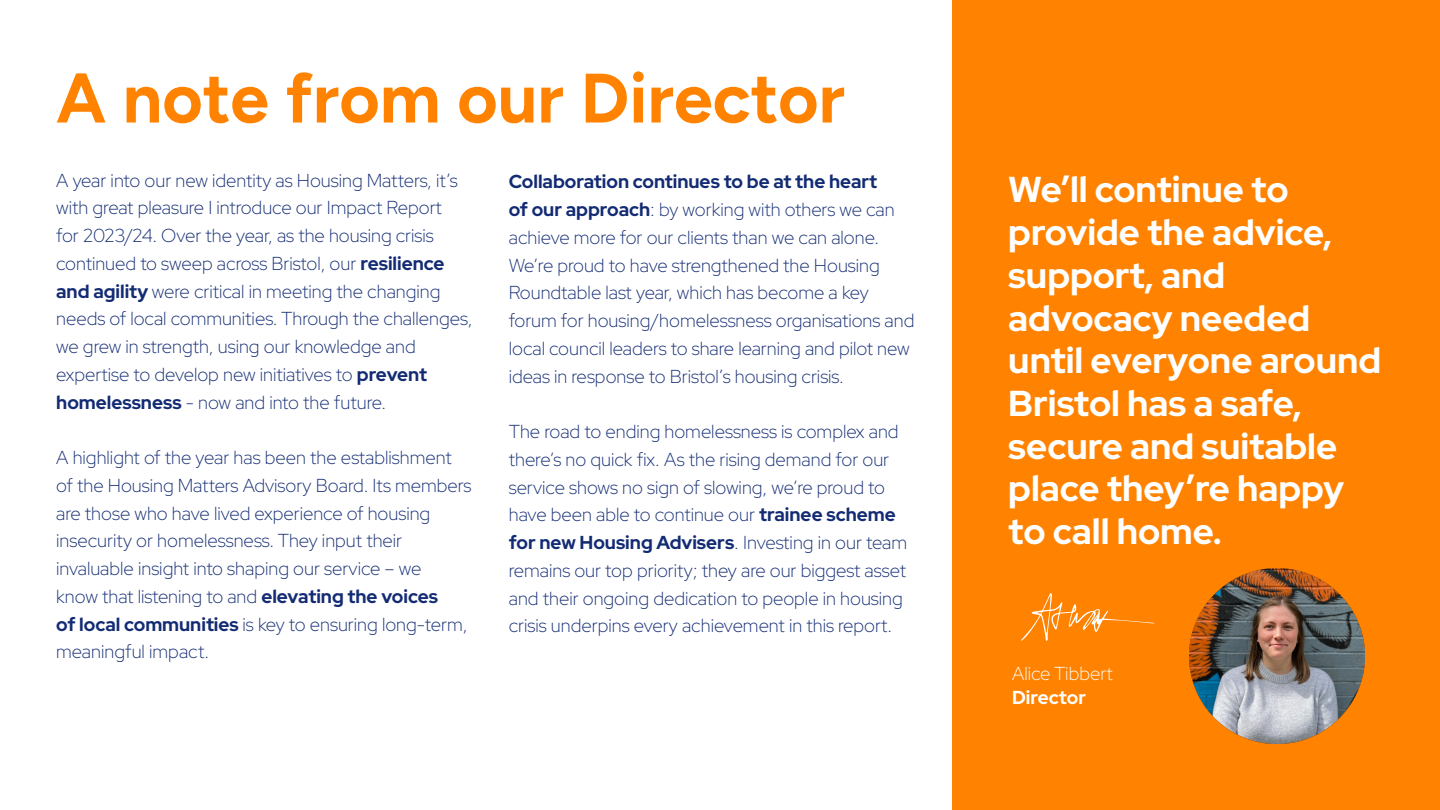
<style>
.page{position:relative;width:1440px;height:810px;background:#fff}
.page>*{position:absolute;margin:0;border:0;box-sizing:border-box;transform-origin:0 0}
.t1{font:300 69.75px "Figtree";color:#ff8200}
.t2{font:300 36px/42.8px "Red Hat Display";color:#fff}
.t3{font:300 18.75px/27.8px "Red Hat Display";color:#132b73}
.t4{font:300 18.75px/24px "Red Hat Display";color:#fff}
</style>
<div class="page">
<div style="left:953px;top:0;width:487px;height:810px;background:#ff8200"></div>
<svg style="left:1021px;top:593px;width:133px;height:48px"></svg>
<img style="left:1189px;top:568px;width:176px;height:176px">
<h1 class="t1" style="left:56px;top:59px;width:790px">A note from our Director</h1>
<p class="t3" style="left:56px;top:166px;width:418px">A year into our new identity as Housing Matters, it’s with great pleasure I introduce our Impact Report<br>for 2023/24. Over the year, as the housing crisis continued to sweep across Bristol, our resilience and agility were critical in meeting the changing needs of local communities. Through the challenges, we grew in strength, using our knowledge and expertise to develop new initiatives to prevent homelessness - now and into the future.</p>
<p class="t3" style="left:56px;top:443px;width:417px">A highlight of the year has been the establishment of the Housing Matters Advisory Board. Its members are those who have lived experience of housing insecurity or homelessness. They input their invaluable insight into shaping our service – we<br>know that listening to and elevating the voices<br>of local communities is key to ensuring long-term, meaningful impact.</p>
<p class="t3" style="left:509px;top:168px;width:407px">Collaboration continues to be at the heart<br>of our approach: by working with others we can achieve more for our clients than we can alone.<br>We’re proud to have strengthened the Housing Roundtable last year, which has become a key forum for housing/homelessness organisations and local council leaders to share learning and pilot new ideas in response to Bristol’s housing crisis.</p>
<p class="t3" style="left:509px;top:417px;width:400px">The road to ending homelessness is complex and there’s no quick fix. As the rising demand for our service shows no sign of slowing, we’re proud to have been able to continue our trainee scheme for new Housing Advisers. Investing in our team remains our top priority; they are our biggest asset and their ongoing dedication to people in housing crisis underpins every achievement in this report.</p>
<h2 class="t2" style="left:1008px;top:167px;width:374px">We’ll continue to provide the advice, support, and advocacy needed until everyone around<br>Bristol has a safe, secure and suitable place they’re happy to call home.</h2>
<p class="t4" style="left:1012px;top:661px;width:102px">Alice Tibbert<br>Director</p>
</div>
